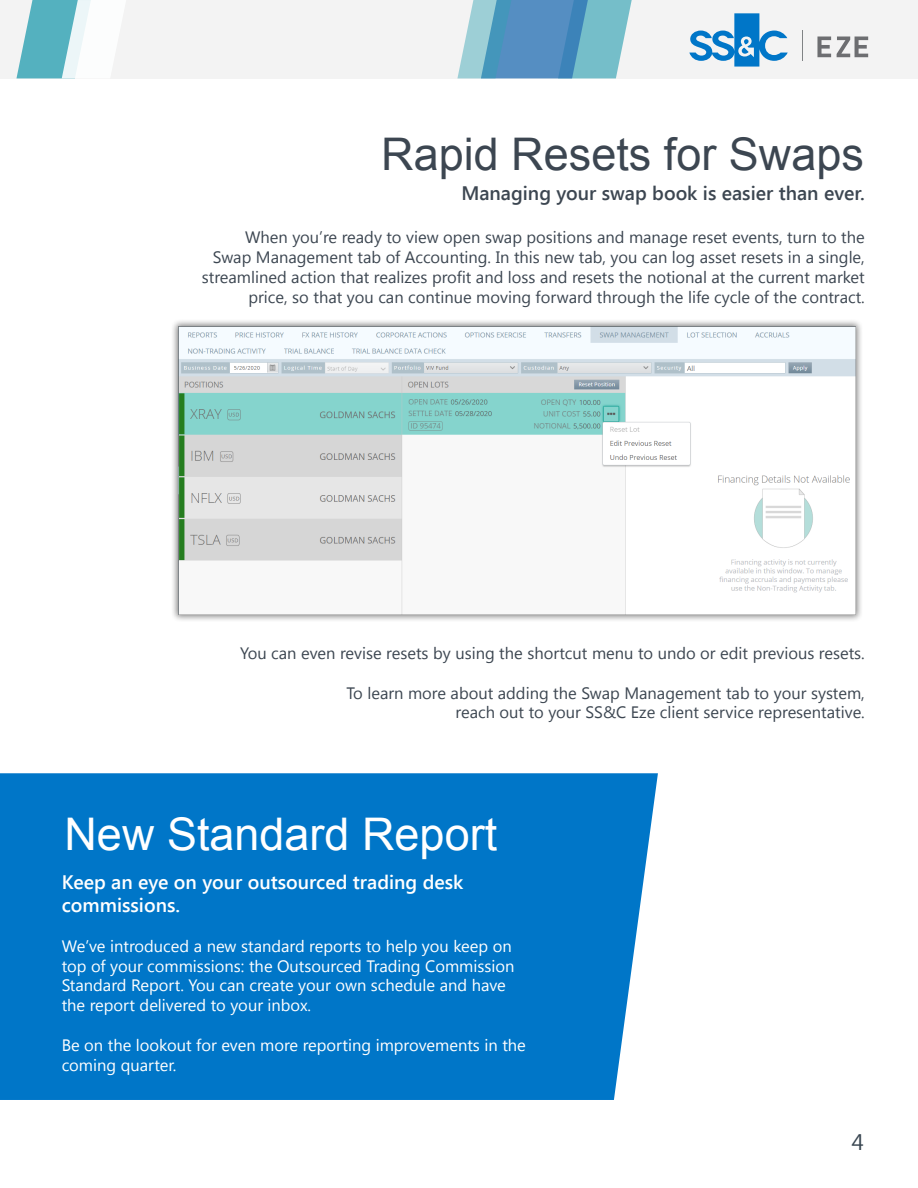
<style>
.page{position:relative;width:918px;height:1188px;background:#fff}
.page>*{position:absolute;margin:0;border:0;box-sizing:border-box;transform-origin:0 0}
.t1{font:45px "Arial";color:#3c4651}
.t2{font:45px "Arial";color:#fff}
.t3{font:22.5px "Segoe UI";color:#394651}
.t4{font:600 19.5px/23.4px "Segoe UI";color:#fff}
.t5{font:600 19.5px "Segoe UI";color:#3c4651}
.t6{font:16.5px/19.8px "Segoe UI";color:#3c4651;text-align:right}
.t7{font:16.5px/19.8px "Segoe UI";color:#fff}
</style>
<div class="page">
<div style="left:0;top:773px;width:658px;height:327px;background:#0076c8"></div>
<div style="left:509px;top:0;width:409px;height:78px;background:#f3f3f3"></div>
<div style="left:0;top:0;width:608px;height:78px;background:#f3f3f3"></div>
<svg style="left:16px;top:0;width:62px;height:78px"></svg>
<svg style="left:457px;top:0;width:175px;height:78px;background:#72acc9"></svg>
<svg style="left:689px;top:13px;width:99px;height:54px"></svg>
<svg style="left:817px;top:37px;width:14px;height:20px"></svg>
<svg style="left:837px;top:37px;width:31px;height:20px"></svg>
<hr style="left:802px;top:31px;width:1px;height:30px;background:#808385">
<img style="left:173px;top:321px;width:688px;height:299px">
<p class="t1" style="left:381px;top:124px;width:484px">Rapid Resets for Swaps</p>
<p class="t5" style="left:461px;top:179px;width:405px">Managing your swap book is easier than ever.</p>
<p class="t6" style="left:202px;top:227px;width:665px">When you’re ready to view open swap positions and manage reset events, turn to the<br>Swap Management tab of Accounting. In this new tab, you can log asset resets in a single, streamlined action that realizes profit and loss and resets the notional at the current market price, so that you can continue moving forward through the life cycle of the contract.</p>
<p class="t6" style="left:240px;top:642px;width:626px">You can even revise resets by using the shortcut menu to undo or edit previous resets.</p>
<p class="t6" style="left:346px;top:682px;width:520px">To learn more about adding the Swap Management tab to your system,</p>
<p class="t6" style="left:456px;top:702px;width:411px">reach out to your SS&amp;C Eze client service representative.</p>
<p class="t2" style="left:65px;top:805px;width:434px">New Standard Report</p>
<p class="t4" style="left:62px;top:869px;width:403px">Keep an eye on your outsourced trading desk commissions.</p>
<p class="t7" style="left:62px;top:935px;width:454px">We’ve introduced a new standard reports to help you keep on top of your commissions: the Outsourced Trading Commission Standard Report. You can create your own schedule and have the report delivered to your inbox.</p>
<p class="t7" style="left:62px;top:1034px;width:466px">Be on the lookout for even more reporting improvements in the coming quarter.</p>
<p class="t3" style="left:852px;top:1127px;width:14px">4</p>
</div>
